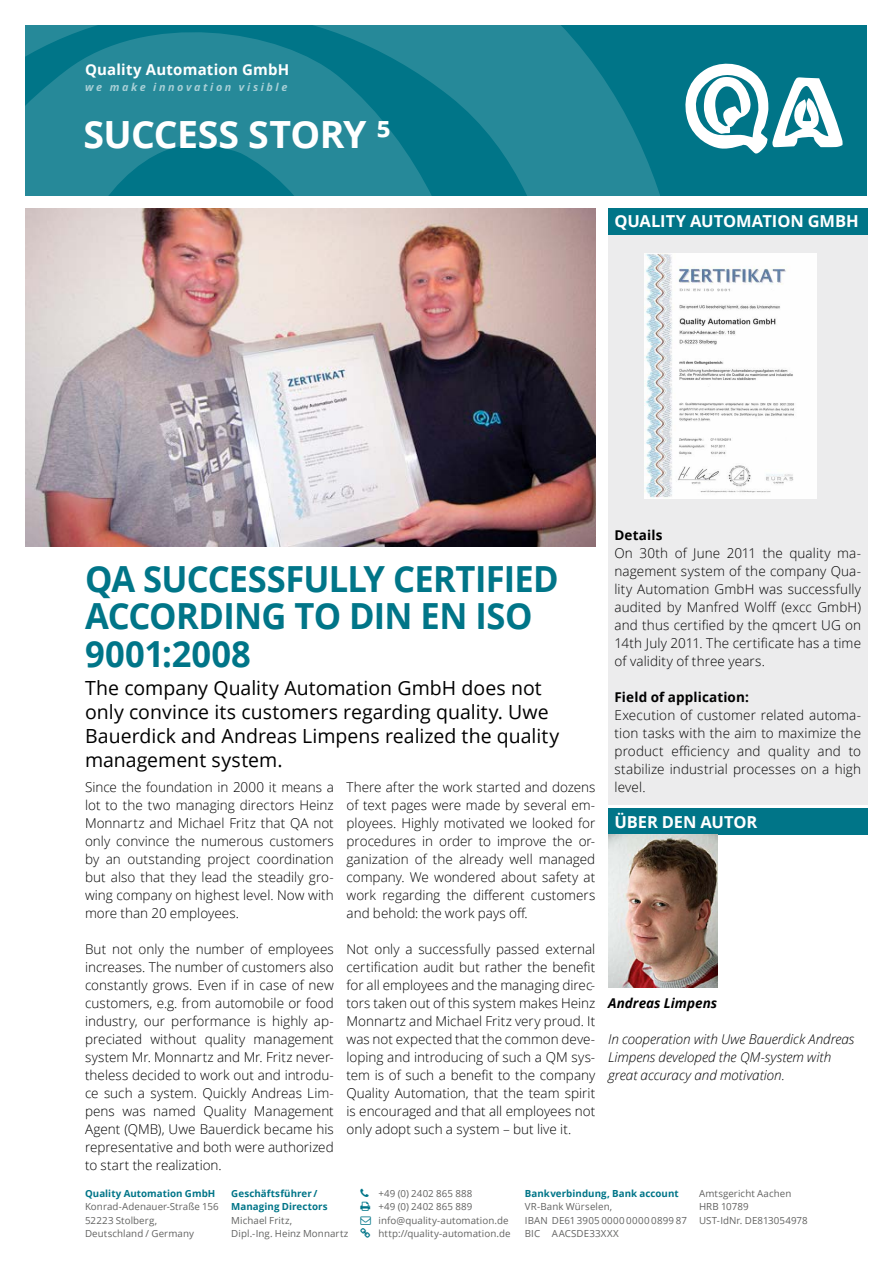
<style>
.page{position:relative;width:893px;height:1263px;background:#fff}
.page>*{position:absolute;margin:0;border:0;box-sizing:border-box;transform-origin:0 0}
.t1{font:700 37.5px "Open Sans";letter-spacing:-.015em;color:#fff}
.t2{font:700 36px/37.5px "Open Sans";letter-spacing:-.02em;color:#007588;scale:.96 1}
.t3{font:19.5px/24px "Open Sans";color:#000}
.t4{font:700 16.5px "Open Sans";letter-spacing:-.005em;color:#fff}
.t5{font:700 15px "Open Sans";letter-spacing:.015em;color:#fff}
.t6{font:300 13.5px/18px "Open Sans";letter-spacing:.005em;color:#000;text-align:justify}
.t7{font:italic 300 13.5px/18px "Open Sans";letter-spacing:-.005em;color:#000}
.t8{font:700 13.5px "Open Sans";letter-spacing:.01em;color:#000}
.t9{font:italic 700 13.5px "Open Sans";letter-spacing:.005em;color:#000}
.t10{font:italic 700 10.8px "Open Sans";letter-spacing:.24em;color:#fff}
.t11{font:9.75px/13.5px "Open Sans";letter-spacing:.01em;color:#636362}
.t12{font:700 9.75px/13.5px "Open Sans";letter-spacing:.005em;color:#007588}
</style>
<div class="page">
<div style="left:608px;top:503px;width:259px;height:302px;background:#ececed"></div>
<div style="left:608px;top:809px;width:259px;height:26px;background:#007588"></div>
<div style="left:608px;top:235px;width:259px;height:268px;background:#ececed"></div>
<img style="left:644px;top:254px;width:172px;height:244px">
<img style="left:608px;top:835px;width:110px;height:152px">
<div style="left:26px;top:26px;width:841px;height:170px;background:#007588"></div>
<svg style="left:26px;top:26px;width:633px;height:170px;fill:#268999"></svg>
<svg style="left:685px;top:63px;width:158px;height:91px"></svg>
<div style="left:608px;top:208px;width:259px;height:27px;background:#007588"></div>
<img style="left:26px;top:208px;width:569px;height:338px">
<p class="t5" style="left:85px;top:59px;width:206px">Quality Automation GmbH</p>
<p class="t10" style="left:85px;top:79px;width:204px">we make innovation visible</p>
<h1 class="t1" style="left:83px;top:108px;width:309px">SUCCESS STORY ⁵</h1>
<p class="t4" style="left:614px;top:210px;width:246px">QUALITY AUTOMATION GMBH</p>
<h2 class="t2" style="left:85px;top:559px;width:495px">QA SUCCESSFULLY CERTIFIED<br>ACCORDING TO DIN EN ISO<br>9001:2008</h2>
<h3 class="t3" style="left:85px;top:675px;width:476px">The company Quality Automation GmbH does not only convince its customers regarding quality. Uwe Bauerdick and Andreas Limpens realized the quality management system.</h3>
<p class="t6" style="left:85px;top:778px;width:250px">Since the foundation in 2000 it means a lot to the two managing directors Heinz Monnartz and Michael Fritz that QA not only convince the numerous customers by an outstanding project coordination but also that they lead the steadily gro&shy;wing company on highest level. Now with more than 20 employees.</p>
<p class="t6" style="left:85px;top:940px;width:250px">But not only the number of employees increases. The number of customers also constantly grows. Even if in case of new customers, e.g. from automobile or food industry, our performance is highly ap&shy;preciated without quality management system Mr. Monnartz and Mr. Fritz never&shy;theless decided to work out and introdu&shy;ce such a system. Quickly Andreas Lim&shy;pens was named Quality Management Agent (QMB), Uwe Bauerdick became his representative and both were authorized to start the realization.</p>
<p class="t6" style="left:347px;top:778px;width:250px">There after the work started and dozens of text pages were made by several em&shy;ployees. Highly motivated we looked for procedures in order to improve the or&shy;ganization of the already well managed company. We wondered about safety at work regarding the different customers and behold: the work pays off.</p>
<p class="t6" style="left:347px;top:940px;width:250px">Not only a successfully passed external certification audit but rather the benefit for all employees and the managing direc&shy;tors taken out of this system makes Heinz Monnartz and Michael Fritz very proud. It was not expected that the common deve&shy;loping and introducing of such a QM sys&shy;tem is of such a benefit to the company Quality Automation, that the team spirit is encouraged and that all employees not only adopt such a system – but live it.</p>
<p class="t8" style="left:614px;top:526px;width:49px">Details</p>
<p class="t6" style="left:614px;top:544px;width:248px">On 30th of June 2011 the quality ma&shy;nagement system of the company Qua&shy;lity Automation GmbH was successfully audited by Manfred Wolff (excc GmbH) and thus certified by the qmcert UG on 14th July 2011. The certificate has a time of validity of three years.</p>
<p class="t8" style="left:614px;top:688px;width:136px">Field of application:</p>
<p class="t6" style="left:614px;top:706px;width:248px">Execution of customer related automa&shy;tion tasks with the aim to maximize the product efficiency and quality and to stabilize industrial processes on a high level.</p>
<p class="t4" style="left:614px;top:810px;width:144px">ÜBER DEN AUTOR</p>
<p class="t9" style="left:608px;top:994px;width:111px">Andreas Limpens</p>
<p class="t7" style="left:608px;top:1030px;width:248px">In cooperation with Uwe Bauerdick Andreas<br>Limpens developed the QM-system with great accuracy and motivation.</p>
<p class="t12" style="left:85px;top:1186px;width:132px">Quality Automation GmbH</p>
<p class="t11" style="left:85px;top:1199px;width:135px">Konrad-Adenauer-Straße 156<br>52223 Stolberg,<br>Deutschland / Germany</p>
<p class="t12" style="left:231px;top:1186px;width:98px">Geschäftsführer /<br>Managing Directors</p>
<p class="t11" style="left:231px;top:1213px;width:119px">Michael Fritz,<br>Dipl.-Ing. Heinz Monnartz</p>
<p class="t11" style="left:379px;top:1186px;width:133px">+49 (0) 2402 865 888<br>+49 (0) 2402 865 889 info@quality-automation.de http://quality-automation.de</p>
<p class="t12" style="left:525px;top:1186px;width:155px">Bankverbindung, Bank account</p>
<p class="t11" style="left:525px;top:1199px;width:164px">VR-Bank Würselen,<br>IBAN DE61 3905 0000 0000 0899 87<br>BIC AACSDE33XXX</p>
<p class="t11" style="left:699px;top:1186px;width:110px">Amtsgericht Aachen<br>HRB 10789<br>UST-IdNr. DE813054978</p>
</div>
